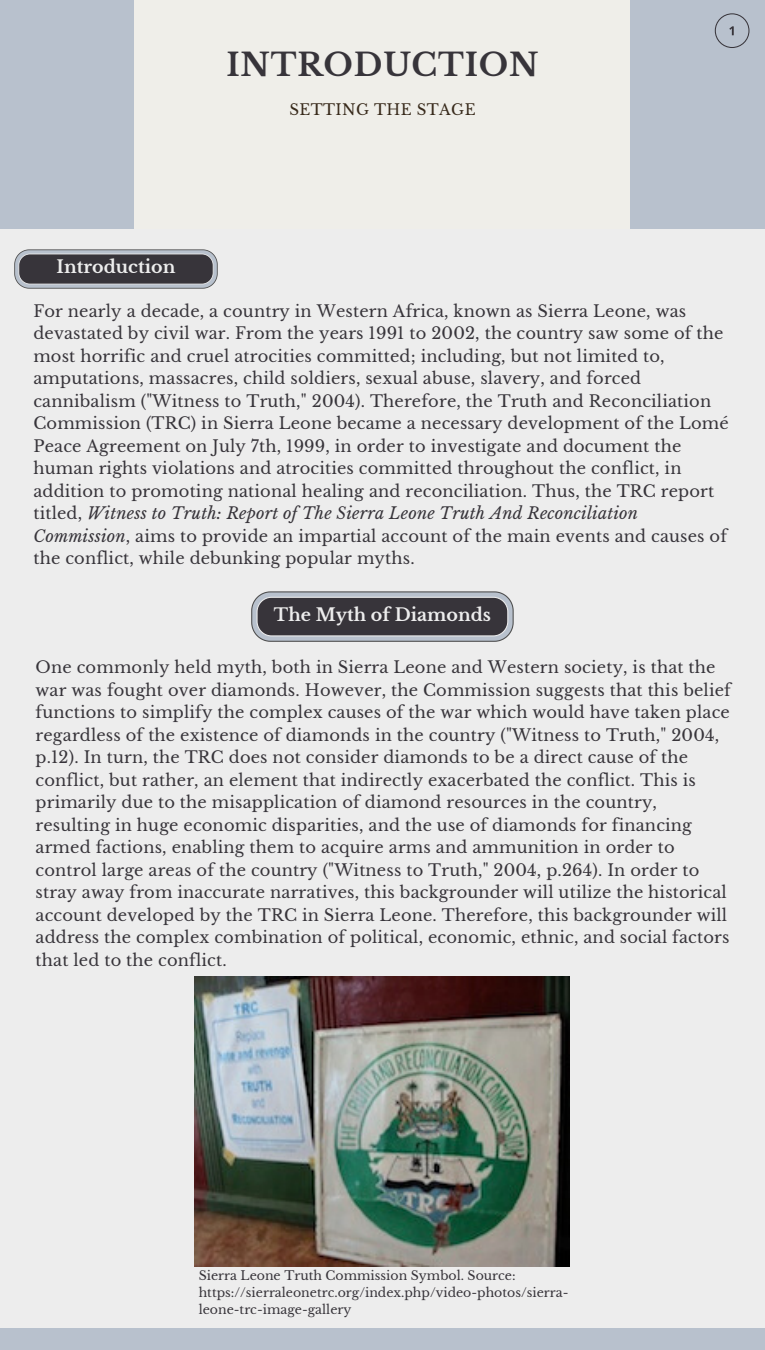
<style>
.page{position:relative;width:765px;height:1350px;background:#ededed}
.page>*{position:absolute;margin:0;border:0;box-sizing:border-box;transform-origin:0 0}
.t1{font:700 31.25px "Libre Baskerville";letter-spacing:.025em;color:#37343a}
.t2{font:700 17.5px "Libre Baskerville";color:#ededed}
.t3{font:16.25px/22.5px "Libre Baskerville";letter-spacing:.01em;color:#37343a}
.t4{font:15px "Libre Baskerville";letter-spacing:.025em;color:#382a1b}
.t5{font:12.5px/16.9px "Libre Baskerville";color:#37343a}
.s1{font-style:italic}
</style>
<div class="page">
<div style="left:0;top:0;width:765px;height:229px;background:#efeee9"></div>
<div style="left:0;top:0;width:134px;height:229px;background:#b8c1cd"></div>
<div style="left:630px;top:0;width:135px;height:229px;background:#b8c1cd"></div>
<svg style="left:715px;top:13px;width:34px;height:35px"></svg>
<svg style="left:14px;top:249px;width:204px;height:40px;background:#5f5f65"></svg>
<svg style="left:251px;top:591px;width:263px;height:51px;background:#5e5e64"></svg>
<div style="left:0;top:1328px;width:765px;height:22px;background:#b8c1cd"></div>
<img style="left:195px;top:976px;width:375px;height:291px">
<h1 class="t1" style="left:226px;top:46px;width:314px">INTRODUCTION</h1>
<p class="t2" style="left:57px;top:256px;width:120px">Introduction</p>
<p class="t4" style="left:289px;top:101px;width:188px">SETTING THE STAGE</p>
<p class="t3" style="left:33px;top:300px;width:697px">For nearly a decade, a country in Western Africa, known as Sierra Leone, was devastated by civil war. From the years 1991 to 2002, the country saw some of the most horrific and cruel atrocities committed; including, but not limited to, amputations, massacres, child soldiers, sexual abuse, slavery, and forced cannibalism ("Witness to Truth," 2004). Therefore, the Truth and Reconciliation Commission (TRC) in Sierra Leone became a necessary development of the Lomé Peace Agreement on July 7th, 1999, in order to investigate and document the human rights violations and atrocities committed throughout the conflict, in addition to promoting national healing and reconciliation. Thus, the TRC report titled, <span class="s1">Witness to Truth: Report of The Sierra Leone Truth And Reconciliation Commission</span>, aims to provide an impartial account of the main events and causes of the conflict, while debunking popular myths.</p>
<p class="t2" style="left:274px;top:604px;width:219px">The Myth of Diamonds</p>
<p class="t3" style="left:36px;top:656px;width:697px">One commonly held myth, both in Sierra Leone and Western society, is that the war was fought over diamonds. However, the Commission suggests that this belief functions to simplify the complex causes of the war which would have taken place regardless of the existence of diamonds in the country ("Witness to Truth," 2004, p.12). In turn, the TRC does not consider diamonds to be a direct cause of the conflict, but rather, an element that indirectly exacerbated the conflict. This is primarily due to the misapplication of diamond resources in the country, resulting in huge economic disparities, and the use of diamonds for financing armed factions, enabling them to acquire arms and ammunition in order to control large areas of the country ("Witness to Truth," 2004, p.264). In order to stray away from inaccurate narratives, this backgrounder will utilize the historical account developed by the TRC in Sierra Leone. Therefore, this backgrounder will address the complex combination of political, economic, ethnic, and social factors that led to the conflict.</p>
<p class="t5" style="left:199px;top:1268px;width:371px">Sierra Leone Truth Commission Symbol. Source: https://sierraleonetrc.org/index.php/video-photos/sierra&shy;leone-trc-image-gallery</p>
</div>
